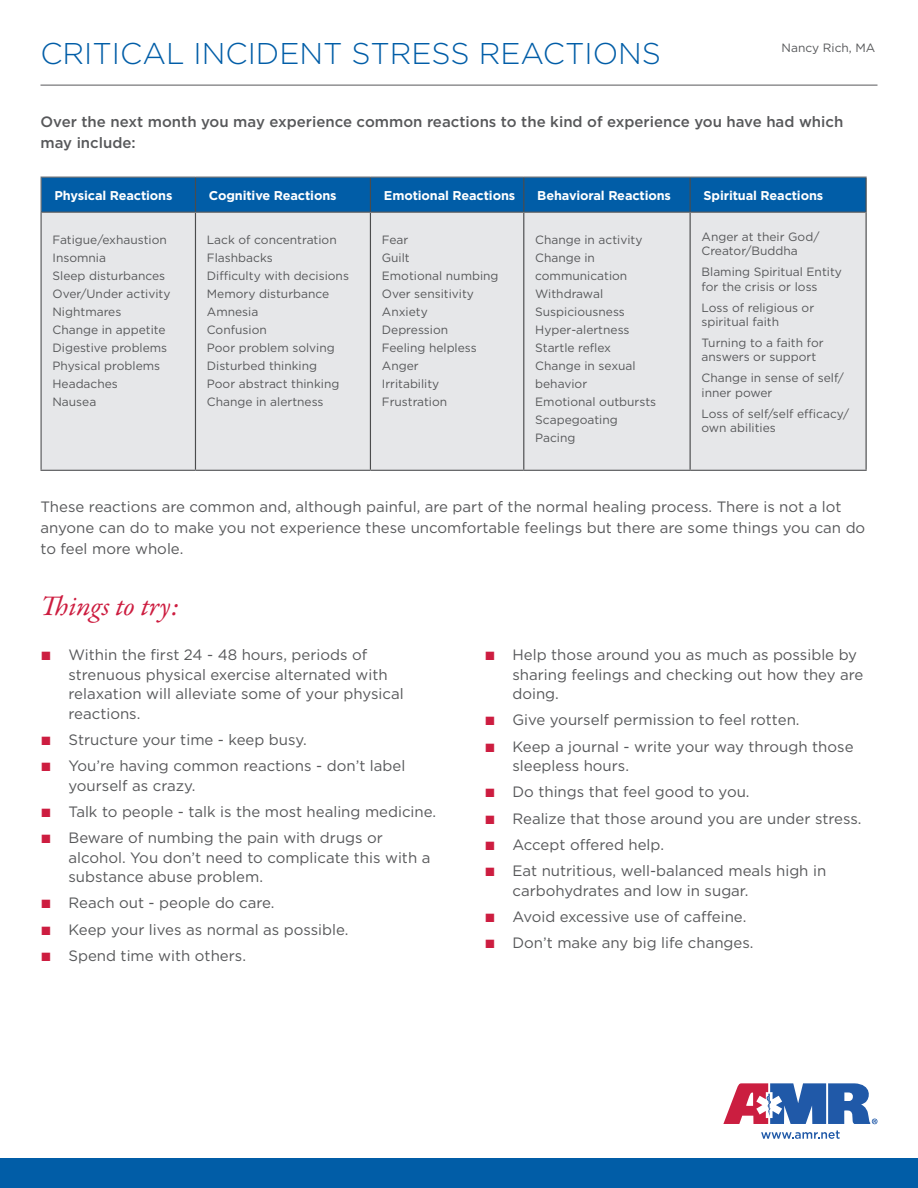
<style>
.page{position:relative;width:918px;height:1188px;background:#fff}
.page>*{position:absolute;margin:0;border:0;box-sizing:border-box;transform-origin:0 0}
.t1{font:300 30px "Gotham";color:#015da7}
.t2{font:italic 28.5px "Garamond Premr Pro";letter-spacing:-.005em;color:#cd1d40}
.t3{font:15px/19.5px "Gotham";color:#57585a}
.t4{font:500 15px/21px "Gotham";color:#57585a}
.t5{font:700 12.75px "Gotham";letter-spacing:-.01em;color:#fff}
.t6{font:12px/14.4px "Gotham";color:#57585a}
.s1{color:#cd1d40}
</style>
<div class="page">
<div style="left:0;top:1158px;width:918px;height:30px;background:#015da7"></div>
<div style="left:42px;top:178px;width:824px;height:34px;background:#015da7"></div>
<div style="left:42px;top:213px;width:824px;height:257px;background:#e6e7e9"></div>
<hr style="left:195px;top:178px;width:1px;height:34px;background:#4b4c4d">
<hr style="left:370px;top:178px;width:1px;height:34px;background:#4b4c4d">
<hr style="left:523px;top:178px;width:1px;height:34px;background:#4b4c4d">
<hr style="left:690px;top:178px;width:1px;height:34px;background:#4b4c4d">
<hr style="left:866px;top:178px;width:1px;height:34px;background:#4b4c4d">
<hr style="left:195px;top:213px;width:1px;height:257px;background:#4b4c4d">
<hr style="left:370px;top:213px;width:1px;height:257px;background:#4b4c4d">
<hr style="left:523px;top:213px;width:1px;height:257px;background:#4b4c4d">
<hr style="left:690px;top:213px;width:1px;height:257px;background:#4b4c4d">
<hr style="left:866px;top:212px;width:1px;height:258px;background:#4b4c4d">
<hr style="left:40px;top:213px;width:2px;height:257px;background:#57585a">
<hr style="left:40px;top:470px;width:155px;height:1px;background:#57585a">
<hr style="left:195px;top:470px;width:175px;height:1px;background:#57585a">
<hr style="left:370px;top:470px;width:154px;height:1px;background:#57585a">
<hr style="left:524px;top:470px;width:166px;height:1px;background:#57585a">
<hr style="left:690px;top:470px;width:177px;height:1px;background:#57585a">
<hr style="left:40px;top:177px;width:155px;height:1px;background:#717275">
<hr style="left:40px;top:178px;width:2px;height:34px;background:#717275">
<hr style="left:195px;top:177px;width:175px;height:1px;background:#717275">
<hr style="left:370px;top:177px;width:154px;height:1px;background:#717275">
<hr style="left:524px;top:177px;width:166px;height:1px;background:#717275">
<hr style="left:690px;top:177px;width:177px;height:1px;background:#717275">
<hr style="left:40px;top:212px;width:155px;height:1px;background:#57585a">
<hr style="left:195px;top:212px;width:175px;height:1px;background:#57585a">
<hr style="left:370px;top:212px;width:154px;height:1px;background:#57585a">
<hr style="left:524px;top:212px;width:166px;height:1px;background:#57585a">
<hr style="left:690px;top:212px;width:176px;height:1px;background:#57585a">
<hr style="left:40px;top:85px;width:838px;height:1px;background:#57585a">
<svg style="left:723px;top:1083px;width:155px;height:41px"></svg>
<svg style="left:761px;top:1130px;width:79px;height:9px"></svg>
<p class="t1" style="left:40px;top:35px;width:622px">CRITICAL INCIDENT STRESS REACTIONS</p>
<p class="t6" style="left:782px;top:40px;width:95px">Nancy Rich, MA</p>
<p class="t4" style="left:40px;top:111px;width:804px">Over the next month you may experience common reactions to the kind of experience you have had which may include:</p>
<p class="t5" style="left:55px;top:187px;width:119px">Physical Reactions</p>
<p class="t5" style="left:209px;top:187px;width:129px">Cognitive Reactions</p>
<p class="t5" style="left:384px;top:187px;width:133px">Emotional Reactions</p>
<p class="t5" style="left:537px;top:187px;width:135px">Behavioral Reactions</p>
<p class="t5" style="left:704px;top:187px;width:121px">Spiritual Reactions</p>
<p class="t6" style="left:53px;top:233px;width:116px">Fatigue/exhaustion</p>
<p class="t6" style="left:53px;top:251px;width:55px">Insomnia</p>
<p class="t6" style="left:53px;top:269px;width:114px">Sleep disturbances</p>
<p class="t6" style="left:53px;top:287px;width:120px">Over/Under activity</p>
<p class="t6" style="left:53px;top:305px;width:70px">Nightmares</p>
<p class="t6" style="left:53px;top:323px;width:115px">Change in appetite</p>
<p class="t6" style="left:53px;top:341px;width:116px">Digestive problems</p>
<p class="t6" style="left:53px;top:359px;width:109px">Physical problems</p>
<p class="t6" style="left:53px;top:377px;width:67px">Headaches</p>
<p class="t6" style="left:53px;top:395px;width:45px">Nausea</p>
<p class="t6" style="left:702px;top:229px;width:119px">Anger at their God/<br>Creator/Buddha</p>
<p class="t6" style="left:702px;top:265px;width:142px">Blaming Spiritual Entity for the crisis or loss</p>
<p class="t6" style="left:702px;top:300px;width:114px">Loss of religious or spiritual faith</p>
<p class="t6" style="left:702px;top:335px;width:124px">Turning to a faith for answers or support</p>
<p class="t6" style="left:702px;top:371px;width:144px">Change in sense of self/ inner power</p>
<p class="t6" style="left:702px;top:406px;width:149px">Loss of self/self efficacy/ own abilities</p>
<p class="t6" style="left:207px;top:233px;width:131px">Lack of concentration</p>
<p class="t6" style="left:207px;top:251px;width:67px">Flashbacks</p>
<p class="t6" style="left:207px;top:269px;width:144px">Difficulty with decisions</p>
<p class="t6" style="left:207px;top:287px;width:124px">Memory disturbance</p>
<p class="t6" style="left:207px;top:305px;width:53px">Amnesia</p>
<p class="t6" style="left:207px;top:323px;width:61px">Confusion</p>
<p class="t6" style="left:207px;top:341px;width:129px">Poor problem solving</p>
<p class="t6" style="left:207px;top:359px;width:112px">Disturbed thinking</p>
<p class="t6" style="left:207px;top:377px;width:134px">Poor abstract thinking</p>
<p class="t6" style="left:207px;top:395px;width:118px">Change in alertness</p>
<p class="t6" style="left:535px;top:233px;width:109px">Change in activity</p>
<p class="t6" style="left:535px;top:249px;width:94px;line-height:18px">Change in communication</p>
<p class="t6" style="left:535px;top:287px;width:69px">Withdrawal</p>
<p class="t6" style="left:535px;top:305px;width:91px">Suspiciousness</p>
<p class="t6" style="left:535px;top:323px;width:96px">Hyper-alertness</p>
<p class="t6" style="left:535px;top:341px;width:77px">Startle reflex</p>
<p class="t6" style="left:535px;top:357px;width:102px;line-height:18px">Change in sexual behavior</p>
<p class="t6" style="left:535px;top:395px;width:122px">Emotional outbursts</p>
<p class="t6" style="left:535px;top:413px;width:84px">Scapegoating</p>
<p class="t6" style="left:535px;top:431px;width:42px">Pacing</p>
<p class="t6" style="left:382px;top:233px;width:28px">Fear</p>
<p class="t6" style="left:382px;top:251px;width:29px">Guilt</p>
<p class="t6" style="left:382px;top:269px;width:118px">Emotional numbing</p>
<p class="t6" style="left:382px;top:287px;width:94px">Over sensitivity</p>
<p class="t6" style="left:382px;top:305px;width:47px">Anxiety</p>
<p class="t6" style="left:382px;top:323px;width:68px">Depression</p>
<p class="t6" style="left:382px;top:341px;width:96px">Feeling helpless</p>
<p class="t6" style="left:382px;top:359px;width:38px">Anger</p>
<p class="t6" style="left:382px;top:377px;width:59px">Irritability</p>
<p class="t6" style="left:382px;top:395px;width:67px">Frustration</p>
<p class="t3" style="left:40px;top:496px;width:826px;line-height:21px">These reactions are common and, although painful, are part of the normal healing process. There is not a lot anyone can do to make you not experience these uncomfortable feelings but there are some things you can do to feel more whole.</p>
<p class="t2" style="left:40px;top:588px;width:140px">Things to try:</p>
<p class="t3" style="left:69px;top:645px;width:337px;text-indent:-27px"><span class="s1">■</span> Within the first 24 - 48 hours, periods of strenuous physical exercise alternated with relaxation will alleviate some of your physical reactions.</p>
<p class="t3" style="left:42px;top:729px;width:267px"><span class="s1">■</span> Structure your time - keep busy.</p>
<p class="t3" style="left:69px;top:756px;width:338px;text-indent:-27px"><span class="s1">■</span> You’re having common reactions - don’t label yourself as crazy.</p>
<p class="t3" style="left:42px;top:801px;width:396px"><span class="s1">■</span> Talk to people - talk is the most healing medicine.</p>
<p class="t3" style="left:69px;top:828px;width:363px;text-indent:-27px"><span class="s1">■</span> Beware of numbing the pain with drugs or alcohol. You don’t need to complicate this with a substance abuse problem.</p>
<p class="t3" style="left:42px;top:893px;width:235px"><span class="s1">■</span> Reach out - people do care.</p>
<p class="t3" style="left:42px;top:919px;width:308px"><span class="s1">■</span> Keep your lives as normal as possible.</p>
<p class="t3" style="left:42px;top:945px;width:206px"><span class="s1">■</span> Spend time with others.</p>
<p class="t3" style="left:512px;top:645px;width:353px;text-indent:-27px"><span class="s1">■</span> Help those around you as much as possible by sharing feelings and checking out how they are doing.</p>
<p class="t3" style="left:485px;top:710px;width:316px"><span class="s1">■</span> Give yourself permission to feel rotten.</p>
<p class="t3" style="left:512px;top:736px;width:343px;text-indent:-27px"><span class="s1">■</span> Keep a journal - write your way through those sleepless hours.</p>
<p class="t3" style="left:485px;top:782px;width:266px"><span class="s1">■</span> Do things that feel good to you.</p>
<p class="t3" style="left:485px;top:808px;width:378px"><span class="s1">■</span> Realize that those around you are under stress.</p>
<p class="t3" style="left:485px;top:834px;width:180px"><span class="s1">■</span> Accept offered help.</p>
<p class="t3" style="left:512px;top:861px;width:315px;text-indent:-27px"><span class="s1">■</span> Eat nutritious, well-balanced meals high in carbohydrates and low in sugar.</p>
<p class="t3" style="left:485px;top:906px;width:262px"><span class="s1">■</span> Avoid excessive use of caffeine.</p>
<p class="t3" style="left:485px;top:933px;width:270px"><span class="s1">■</span> Don’t make any big life changes.</p>
</div>
